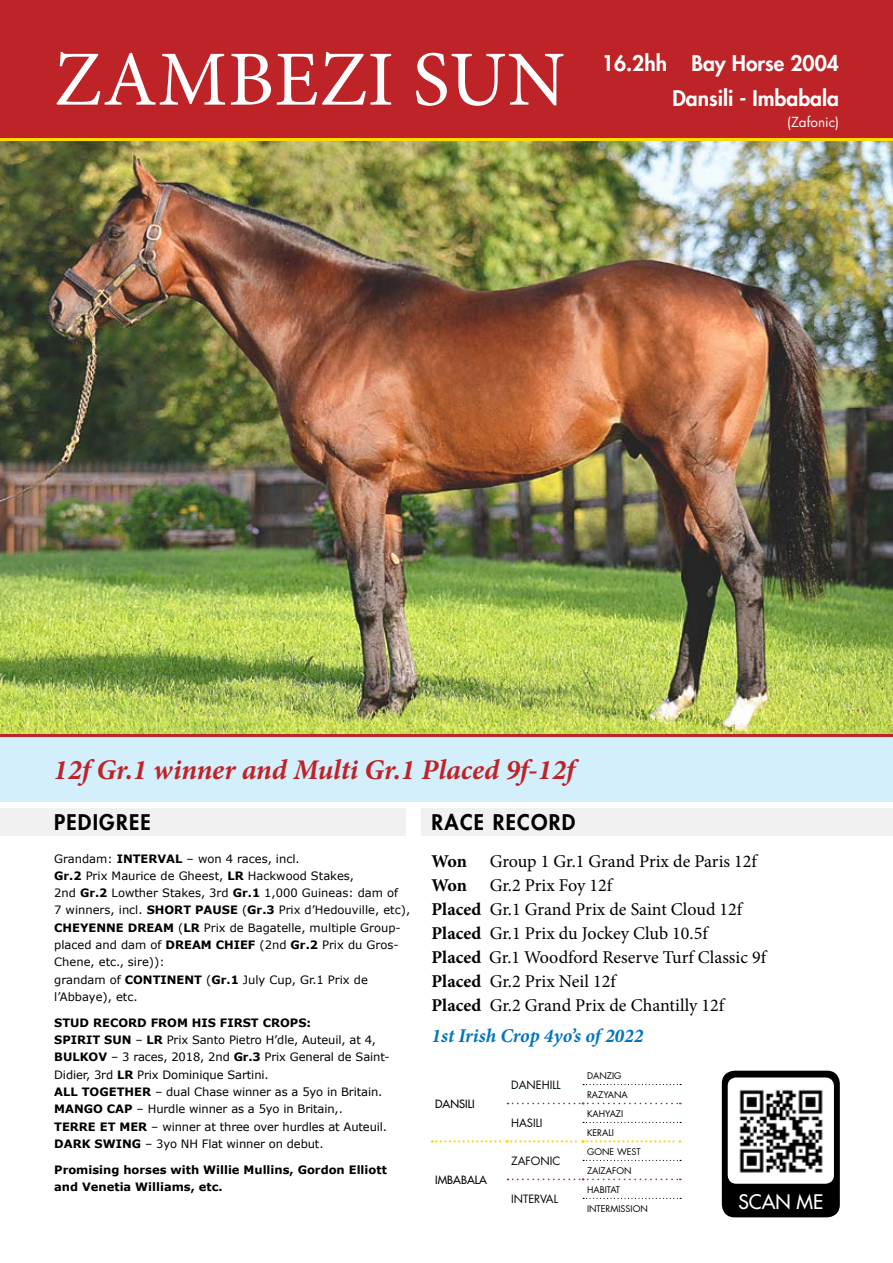
<style>
.page{position:relative;width:893px;height:1263px;background:#fff}
.page>*{position:absolute;margin:0;border:0;box-sizing:border-box;transform-origin:0 0}
.t1{font:78.15px "Minion Pro";letter-spacing:.01em;color:#fff}
.t2{font:italic 700 28.5px "Minion Pro";color:#bd2327}
.t3{font:800 21px/34.5px "Futura Std";color:#fff;text-align:right}
.t4{font:800 21px "Futura Std";letter-spacing:.06em;color:#000}
.t5{font:italic 700 19.5px "Minion Pro";color:#0075be}
.t6{font:500 19.5px "Futura Std";color:#fff}
.t7{font:18px/24px "Minion Pro";color:#000}
.t8{font:700 18px "Minion Pro";letter-spacing:-.05em;color:#000}
.t9{font:13.5px "Futura Std";color:#fff}
.t10{font:11.55px/17.2px "Verdana";letter-spacing:-.005em;color:#000}
.t11{font:700 11.55px/17.2px "Verdana";color:#000}
.t12{font:11.1px "Futura Std";color:#000}
.t13{font:500 11.1px "Futura Std";color:#000}
.t14{font:9px/19px "Futura Std";color:#000}
.s1{font-weight:700}
</style>
<div class="page">
<svg style="left:722px;top:1071px;width:118px;height:146px"></svg>
<img style="left:736px;top:1086px;width:89px;height:89px">
<div style="left:0;top:737px;width:893px;height:65px;background:#d4effc"></div>
<img style="left:0;top:141px;width:893px;height:593px">
<svg style="left:0;top:137px;width:893px;height:4px;background:#edad09"></svg>
<div style="left:0;top:0;width:893px;height:137px;background:#bd2327"></div>
<div style="left:0;top:808px;width:405px;height:27px;background:#f1f1f2"></div>
<hr style="left:0;top:734px;width:893px;height:3px;background:#bd2327">
<div style="left:421px;top:808px;width:472px;height:27px;background:#f1f1f2"></div>
<svg style="left:432px;top:1140px;width:248px;height:2px"></svg>
<svg style="left:507px;top:1103px;width:174px;height:1px"></svg>
<svg style="left:507px;top:1178px;width:174px;height:2px"></svg>
<svg style="left:583px;top:1084px;width:98px;height:1px"></svg>
<svg style="left:583px;top:1122px;width:98px;height:1px"></svg>
<svg style="left:583px;top:1160px;width:98px;height:1px"></svg>
<svg style="left:583px;top:1198px;width:98px;height:1px"></svg>
<h1 class="t1" style="left:54px;top:27px;width:513px">Zambezi sun</h1>
<h3 class="t3" style="left:602px;top:46px;width:239px">16.2hh Bay Horse 2004<br>Dansili - Imbabala</h3>
<p class="t9" style="left:787px;top:113px;width:53px">(ZAFONIC)</p>
<h2 class="t2" style="left:54px;top:749px;width:522px">12f Gr.1 winner and Multi Gr.1 Placed 9f-12f</h2>
<h3 class="t4" style="left:54px;top:809px;width:98px">Pedigree</h3>
<p class="t10" style="left:54px;top:849px;width:357px">Grandam: <span class="s1">INTERVAL</span> – won 4 races, incl.<br><span class="s1">Gr.2</span> Prix Maurice de Gheest, <span class="s1">LR</span> Hackwood Stakes,<br>2nd <span class="s1">Gr.2</span> Lowther Stakes, 3rd <span class="s1">Gr.1</span> 1,000 Guineas: dam of<br>7 winners, incl. <span class="s1">SHORT PAUSE</span> (<span class="s1">Gr.3</span> Prix d’Hedouville, etc), <span class="s1">CHEYENNE DREAM</span> (<span class="s1">LR</span> Prix de Bagatelle, multiple Group&shy;placed and dam of <span class="s1">DREAM CHIEF</span> (2nd <span class="s1">Gr.2</span> Prix du Gros-Chene, etc., sire)):<br>grandam of <span class="s1">CONTINENT</span> (<span class="s1">Gr.1</span> July Cup, Gr.1 Prix de l’Abbaye), etc.</p>
<p class="t10" style="left:54px;top:1014px;width:337px"><span class="s1">STUD RECORD FROM HIS FIRST CROPS:<br>SPIRIT SUN</span> – <span class="s1">LR</span> Prix Santo Pietro H’dle, Auteuil, at 4, <span class="s1">BULKOV</span> – 3 races, 2018, 2nd <span class="s1">Gr.3</span> Prix General de Saint-Didier, 3rd <span class="s1">LR</span> Prix Dominique Sartini.<br><span class="s1">ALL TOGETHER</span> – dual Chase winner as a 5yo in Britain.<br><span class="s1">MANGO CAP</span> – Hurdle winner as a 5yo in Britain,.<br><span class="s1">TERRE ET MER</span> – winner at three over hurdles at Auteuil.<br><span class="s1">DARK SWING</span> – 3yo NH Flat winner on debut.</p>
<p class="t11" style="left:54px;top:1161px;width:334px">Promising horses with Willie Mullins, Gordon Elliott and Venetia Williams, etc.</p>
<h3 class="t4" style="left:432px;top:809px;width:145px">RACE Record</h3>
<h3 class="t8" style="left:432px;top:848px;width:37px">Won</h3>
<h3 class="t7" style="left:490px;top:849px;width:269px">Group 1 Gr.1 Grand Prix de Paris 12f</h3>
<h3 class="t8" style="left:432px;top:872px;width:37px">Won</h3>
<h3 class="t7" style="left:432px;top:873px;width:336px;text-indent:58px">Gr.2 Prix Foy 12f<br><span class="s1">Placed</span> Gr.1 Grand Prix de Saint Cloud 12f <span class="s1">Placed</span> Gr.1 Prix du Jockey Club 10.5f<br><span class="s1">Placed</span> Gr.1 Woodford Reserve Turf Classic 9f <span class="s1">Placed</span> Gr.2 Prix Neil 12f<br><span class="s1">Placed</span> Gr.2 Grand Prix de Chantilly 12f</h3>
<h3 class="t5" style="left:432px;top:1022px;width:213px">1st Irish Crop 4yo’s of 2022</h3>
<p class="t13" style="left:435px;top:1097px;width:16px">DANS</p>
<p class="t13" style="left:465px;top:1097px;width:11px">ILI</p>
<p class="t13" style="left:435px;top:1173px;width:52px">IM BABALA</p>
<p class="t12" style="left:511px;top:1078px;width:51px">DANEHILL</p>
<p class="t14" style="left:587px;top:1066px;width:41px">DANZIG<br>RAZYANA</p>
<p class="t12" style="left:511px;top:1116px;width:33px">HASILI</p>
<p class="t14" style="left:587px;top:1104px;width:38px">KAHYAZI<br>KERALI</p>
<p class="t12" style="left:511px;top:1154px;width:51px">ZAFONIC</p>
<p class="t14" style="left:587px;top:1142px;width:55px">GONE WEST<br>ZAIZAFON</p>
<p class="t12" style="left:511px;top:1192px;width:48px">I NTERVAL</p>
<p class="t14" style="left:587px;top:1180px;width:62px">HABITAT<br>I NTERMISSION</p>
<h3 class="t6" style="left:738px;top:1189px;width:86px">SCAN ME</h3>
</div>
